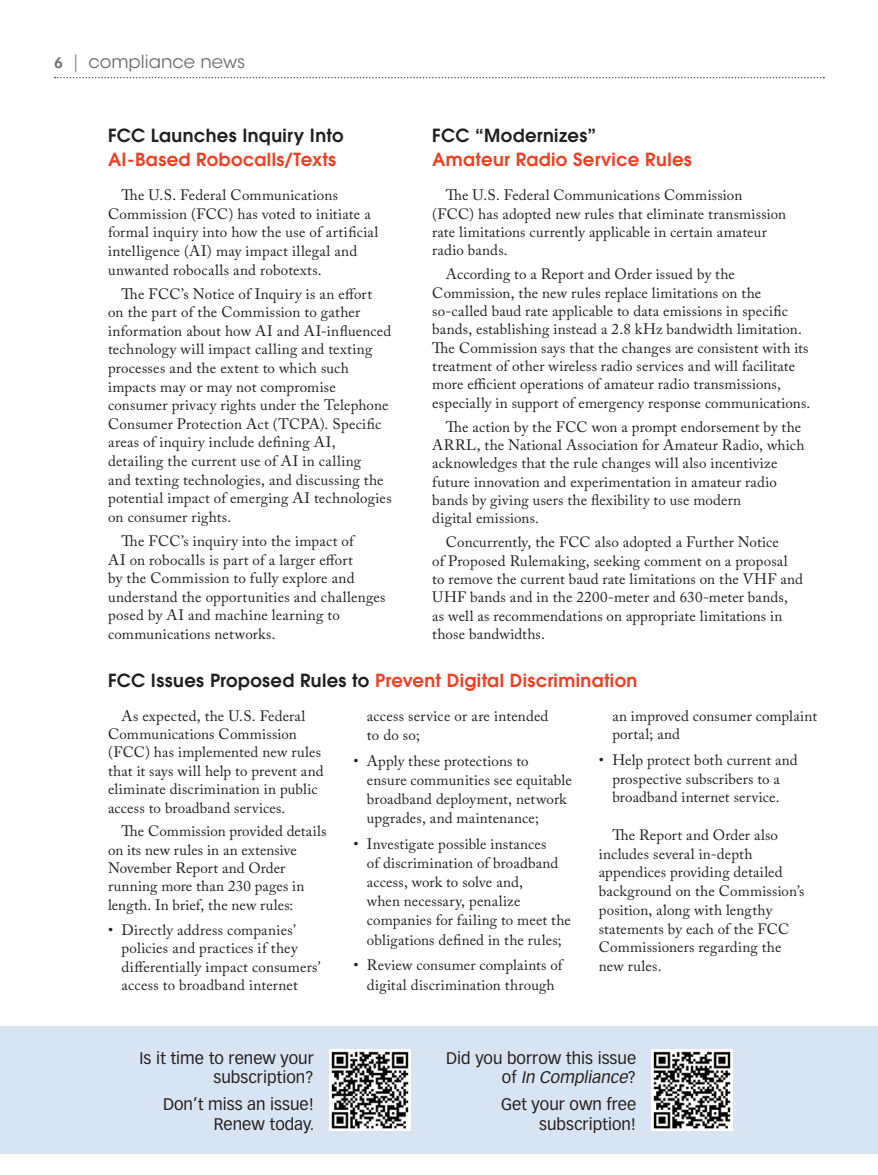
<style>
.page{position:relative;width:878px;height:1175px;background:#fff}
.page>*{position:absolute;margin:0;border:0;box-sizing:border-box;transform-origin:0 0}
.t1{font:600 18px "ITC Avant Garde Pro";letter-spacing:.02em;color:#ef3e22}
.t2{font:600 18px "ITC Avant Garde Pro";letter-spacing:.02em;color:#231f20}
.t3{font:18px "ITC Avant Garde Std";color:#6c6d70}
.t4{font:16.5px/19.8px "Vectora LT Std";color:#231f20;text-align:right}
.News_Body_Text{font:15px/18.3px "Adobe Caslon Pro";letter-spacing:.01em;color:#231f20}
.s1{font-family:"Vectora LT Std";font-weight:700;font-size:15px}
.s2{font-family:"Vectora LT Std";font-weight:300}
.s3{color:#231f20}
.s4{font-style:italic}
</style>
<div class="page">
<svg style="left:55px;top:77px;width:769px;height:1px"></svg>
<div style="left:0;top:1026px;width:878px;height:127px;background:#d8e4f2"></div>
<img style="left:329px;top:1049px;width:81px;height:81px">
<img style="left:652px;top:1049px;width:81px;height:81px">
<p class="t3" style="left:54px;top:51px;width:193px"><span class="s1">6</span> <span class="s2">|</span> compliance news</p>
<p class="t2" style="left:108px;top:123px;width:237px">FCC Launches Inquiry Into</p>
<p class="t1" style="left:108px;top:147px;width:229px">AI‑Based Robocalls/Texts</p>
<p class="News_Body_Text" style="left:108px;top:186px;width:272px;text-indent:14px">The U.S. Federal Communications Commission (FCC) has voted to initiate a formal inquiry into how the use of artificial intelligence (AI) may impact illegal and unwanted robocalls and robotexts.</p>
<p class="News_Body_Text" style="left:108px;top:284px;width:285px;text-indent:14px">The FCC’s Notice of Inquiry is an effort<br>on the part of the Commission to gather information about how AI and AI-influenced technology will impact calling and texting processes and the extent to which such impacts may or may not compromise consumer privacy rights under the Telephone Consumer Protection Act (TCPA). Specific areas of inquiry include defining AI, detailing the current use of AI in calling<br>and texting technologies, and discussing the potential impact of emerging AI technologies on consumer rights.</p>
<p class="News_Body_Text" style="left:108px;top:531px;width:279px;text-indent:14px">The FCC’s inquiry into the impact of<br>AI on robocalls is part of a larger effort<br>by the Commission to fully explore and understand the opportunities and challenges posed by AI and machine learning to communications networks.</p>
<p class="t2" style="left:432px;top:123px;width:165px">FCC “Modernizes”</p>
<p class="t1" style="left:432px;top:147px;width:261px">Amateur Radio Service Rules</p>
<p class="News_Body_Text" style="left:432px;top:186px;width:355px;text-indent:14px">The U.S. Federal Communications Commission (FCC) has adopted new rules that eliminate transmission rate limitations currently applicable in certain amateur radio bands.</p>
<p class="News_Body_Text" style="left:432px;top:265px;width:379px;text-indent:14px">According to a Report and Order issued by the Commission, the new rules replace limitations on the so‑called baud rate applicable to data emissions in specific bands, establishing instead a 2.8 kHz bandwidth limitation.<br>The Commission says that the changes are consistent with its treatment of other wireless radio services and will facilitate more efficient operations of amateur radio transmissions, especially in support of emergency response communications.</p>
<p class="News_Body_Text" style="left:432px;top:417px;width:374px;text-indent:14px">The action by the FCC won a prompt endorsement by the ARRL, the National Association for Amateur Radio, which acknowledges that the rule changes will also incentivize future innovation and experimentation in amateur radio bands by giving users the flexibility to use modern<br>digital emissions.</p>
<p class="News_Body_Text" style="left:432px;top:533px;width:372px;text-indent:14px">Concurrently, the FCC also adopted a Further Notice<br>of Proposed Rulemaking, seeking comment on a proposal to remove the current baud rate limitations on the VHF and UHF bands and in the 2200-meter and 630-meter bands, as well as recommendations on appropriate limitations in those bandwidths.</p>
<p class="t1" style="left:108px;top:668px;width:531px"><span class="s3">FCC Issues Proposed Rules to</span> Prevent Digital Discrimination</p>
<p class="News_Body_Text" style="left:108px;top:706px;width:217px;text-indent:14px">As expected, the U.S. Federal<br>Communications Commission (FCC) has implemented new rules that it says will help to prevent and eliminate discrimination in public access to broadband services.</p>
<p class="News_Body_Text" style="left:108px;top:822px;width:220px;text-indent:14px">The Commission provided details on its new rules in an extensive<br>November Report and Order running more than 230 pages in length. In brief, the new rules:</p>
<p class="News_Body_Text" style="left:122px;top:920px;width:200px;text-indent:-14px">• Directly address companies’ policies and practices if they differentially impact consumers’ access to broadband internet</p>
<p class="t4" style="left:139px;top:1048px;width:176px">Is it time to renew your subscription?</p>
<p class="t4" style="left:163px;top:1094px;width:153px">Don’t miss an issue!<br>Renew today.</p>
<p class="News_Body_Text" style="left:367px;top:706px;width:183px;line-height:19.2px">access service or are intended to do so;</p>
<p class="News_Body_Text" style="left:367px;top:751px;width:206px;line-height:19.2px;text-indent:-14px">• Apply these protections to ensure communities see equitable broadband deployment, network upgrades, and maintenance;</p>
<p class="News_Body_Text" style="left:367px;top:834px;width:205px;line-height:19.2px;text-indent:-14px">• Investigate possible instances<br>of discrimination of broadband access, work to solve and,<br>when necessary, penalize companies for failing to meet the obligations defined in the rules;</p>
<p class="News_Body_Text" style="left:353px;top:955px;width:211px;line-height:19.2px;text-align:center">• Review consumer complaints of digital discrimination through</p>
<p class="News_Body_Text" style="left:612px;top:706px;width:206px;line-height:18.8px">an improved consumer complaint portal; and</p>
<p class="News_Body_Text" style="left:598px;top:750px;width:200px;line-height:18.8px;text-align:center">• Help protect both current and prospective subscribers to a broadband internet service.</p>
<p class="News_Body_Text" style="left:598px;top:825px;width:207px;line-height:18.8px;text-indent:14px">The Report and Order also includes several in-depth appendices providing detailed background on the Commission’s position, along with lengthy statements by each of the FCC<br>Commissioners regarding the new rules.</p>
<p class="t4" style="left:446px;top:1048px;width:191px">Did you borrow this issue o f <span class="s4">In Compliance</span>?</p>
<p class="t4" style="left:501px;top:1094px;width:137px">Get your own free subscription!</p>
</div>
